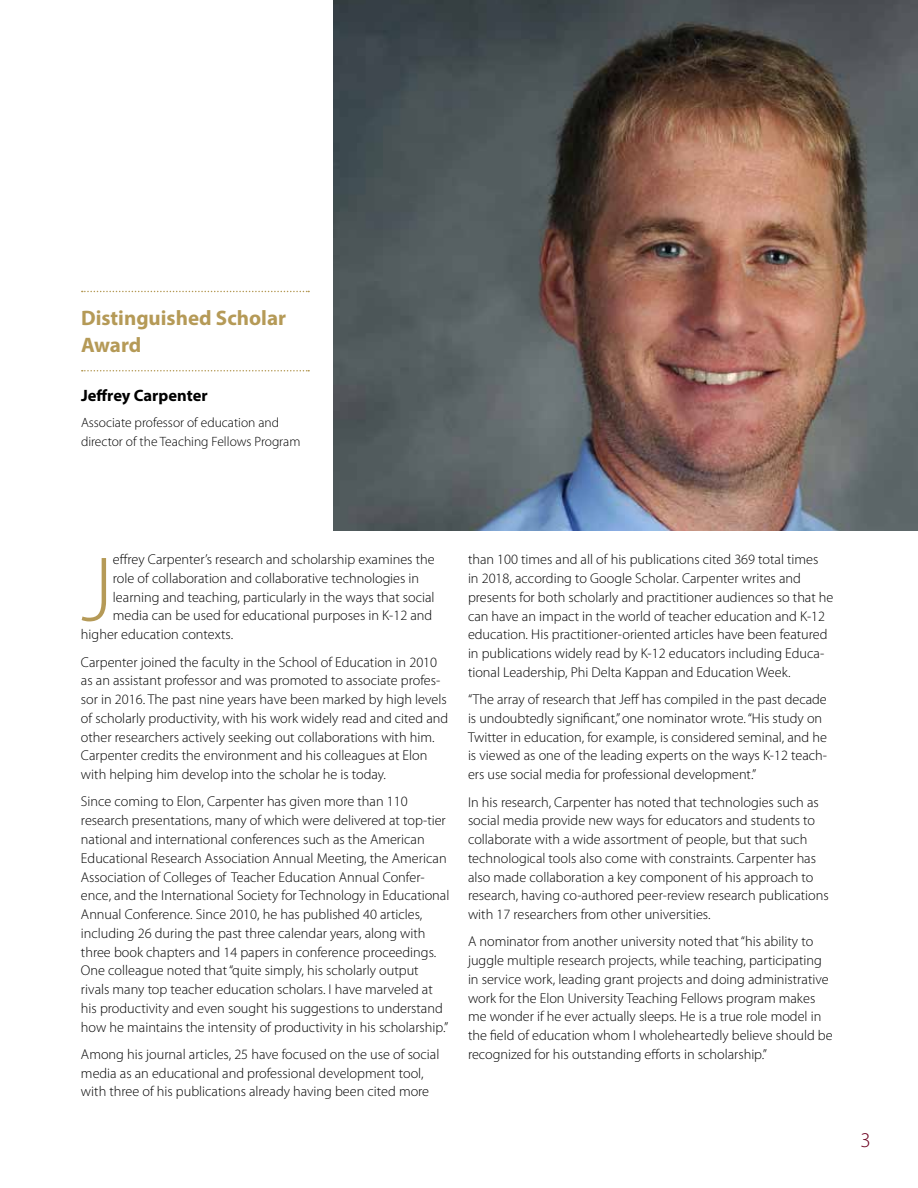
<style>
.page{position:relative;width:918px;height:1188px;background:#fff}
.page>*{position:absolute;margin:0;border:0;box-sizing:border-box;transform-origin:0 0}
.t1{font:300 92.55px "Myriad Pro";color:#b59a57}
.t2{font:700 21px/27px "Myriad Pro";color:#b59a57}
.t3{font:300 21px "Myriad Pro";color:#6d0020}
.t4{font:700 16.5px "Myriad Pro";color:#000}
.t5{font:300 14.25px/18.8px "Myriad Pro";color:#000}
.t6{font:300 13.5px/18.8px "Myriad Pro";color:#000}
</style>
<div class="page">
<svg style="left:82px;top:291px;width:227px;height:1px"></svg>
<svg style="left:82px;top:370px;width:227px;height:1px"></svg>
<img style="left:333px;top:0;width:585px;height:530px">
<h2 class="t2" style="left:81px;top:303px;width:207px">Distinguished Scholar<br>Award</h2>
<p class="t4" style="left:81px;top:384px;width:128px">Jeffrey Carpenter</p>
<p class="t6" style="left:81px;top:413px;width:221px">Associate professor of education and director of the Teaching Fellows Program</p>
<h1 class="t1" style="left:81px;top:539px;width:33px">J</h1>
<p class="t5" style="left:113px;top:550px;width:323px">effrey Carpenter’s research and scholarship examines the</p>
<p class="t5" style="left:113px;top:569px;width:308px">role of collaboration and collaborative technologies in</p>
<p class="t5" style="left:113px;top:588px;width:323px">learning and teaching, particularly in the ways that social</p>
<p class="t5" style="left:113px;top:607px;width:321px">media can be used for educational purposes in K-12 and</p>
<p class="t5" style="left:81px;top:625px;width:154px">higher education contexts.</p>
<p class="t5" style="left:81px;top:653px;width:369px">Carpenter joined the faculty in the School of Education in 2010 as an assistant professor and was promoted to associate profes&shy;sor in 2016. The past nine years have been marked by high levels of scholarly productivity, with his work widely read and cited and other researchers actively seeking out collaborations with him.<br>Carpenter credits the environment and his colleagues at Elon with helping him develop into the scholar he is today.</p>
<p class="t5" style="left:81px;top:793px;width:370px">Since coming to Elon, Carpenter has given more than 110 research presentations, many of which were delivered at top-tier national and international conferences such as the American Educational Research Association Annual Meeting, the American Association of Colleges of Teacher Education Annual Confer&shy;ence, and the International Society for Technology in Educational Annual Conference. Since 2010, he has published 40 articles, including 26 during the past three calendar years, along with three book chapters and 14 papers in conference proceedings.<br>One colleague noted that “quite simply, his scholarly output rivals many top teacher education scholars. I have marveled at his productivity and even sought his suggestions to understand how he maintains the intensity of productivity in his scholarship.”</p>
<p class="t5" style="left:81px;top:1045px;width:360px">Among his journal articles, 25 have focused on the use of social media as an educational and professional development tool, with three of his publications already having been cited more</p>
<p class="t5" style="left:468px;top:550px;width:367px">than 100 times and all of his publications cited 369 total times<br>in 2018, according to Google Scholar. Carpenter writes and presents for both scholarly and practitioner audiences so that he can have an impact in the world of teacher education and K-12 education. His practitioner-oriented articles have been featured in publications widely read by K-12 educators including Educa&shy;tional Leadership, Phi Delta Kappan and Education Week.</p>
<p class="t5" style="left:468px;top:690px;width:361px">“The array of research that Jeff has compiled in the past decade is undoubtedly significant,” one nominator wrote. “His study on Twitter in education, for example, is considered seminal, and he is viewed as one of the leading experts on the ways K-12 teach&shy;ers use social media for professional development.”</p>
<p class="t5" style="left:468px;top:793px;width:362px">In his research, Carpenter has noted that technologies such as social media provide new ways for educators and students to collaborate with a wide assortment of people, but that such technological tools also come with constraints. Carpenter has also made collaboration a key component of his approach to research, having co-authored peer-review research publications with 17 researchers from other universities.</p>
<p class="t5" style="left:468px;top:933px;width:366px">A nominator from another university noted that “his ability to juggle multiple research projects, while teaching, participating in service work, leading grant projects and doing administrative work for the Elon University Teaching Fellows program makes me wonder if he ever actually sleeps. He is a true role model in the field of education whom I wholeheartedly believe should be recognized for his outstanding efforts in scholarship.”</p>
<h2 class="t3" style="left:860px;top:1128px;width:12px">3</h2>
</div>
